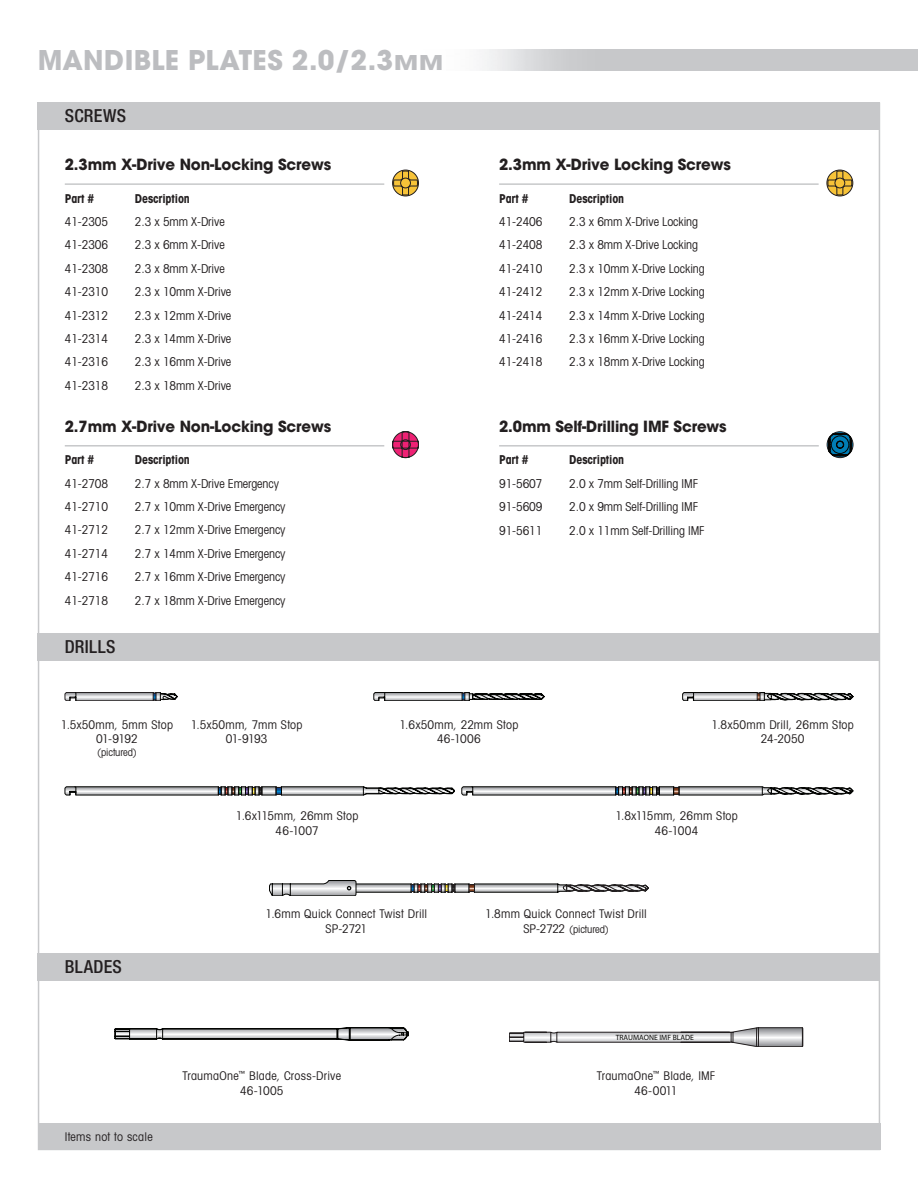
<style>
.page{position:relative;width:918px;height:1188px;background:#fff}
.page>*{position:absolute;margin:0;border:0;box-sizing:border-box;transform-origin:0 0}
.t1{font:700 27px "Avant Garde";letter-spacing:.01em;color:#bcbdc0}
.t2{font:500 condensed 18px "Helvetica Neue";letter-spacing:.02em;color:#231f20}
.t3{font:700 15.3px "Avant Garde";letter-spacing:-.01em;color:#231f20}
.t4{font:condensed 12.3px/23.4px "Avant Garde";letter-spacing:-.01em;color:#231f20;text-align:justify}
.t5{font:700 condensed 12.3px "Avant Garde";letter-spacing:-.01em;color:#231f20}
.t6{font:condensed 12px/14.4px "Avant Garde";letter-spacing:.02em;color:#231f20;text-align:center}
.t7{font:condensed 10.5px "Avant Garde";letter-spacing:-.01em;color:#231f20}
.t8{font:7.65px "Myriad Pro";color:#040503}
.s1{font-size:20.25px}
.s2{font-size:12px}
</style>
<div class="page">
<div style="left:38px;top:103px;width:842px;height:27px;background:#c7c8ca"></div>
<div style="left:38px;top:1123px;width:842px;height:27px;background:#c7c8ca"></div>
<hr style="left:65px;top:183px;width:319px;height:2px;background:#c7c8ca">
<div style="left:392px;top:170px;width:27px;height:26px;border:1px solid #231f20;border-radius:50%"></div>
<svg style="left:393px;top:169px;width:25px;height:28px"></svg>
<div style="left:401px;top:178px;width:9px;height:10px;background:#f7c338;border-radius:50%"></div>
<div style="left:400px;top:178px;width:11px;height:10px;border:1px solid #231f20;border-radius:50%"></div>
<hr style="left:65px;top:445px;width:319px;height:2px;background:#c7c8ca">
<svg style="left:392px;top:431px;width:27px;height:27px"></svg>
<hr style="left:499px;top:183px;width:320px;height:2px;background:#c7c8ca">
<svg style="left:827px;top:169px;width:26px;height:28px"></svg>
<div style="left:835px;top:178px;width:10px;height:10px;background:#f7c338;border-radius:50%"></div>
<div style="left:835px;top:178px;width:10px;height:10px;border:1px solid #231f20;border-radius:50%"></div>
<div style="left:827px;top:432px;width:26px;height:26px;border:1px solid #231f20;border-radius:50%"></div>
<svg style="left:828px;top:433px;width:24px;height:23px"></svg>
<hr style="left:499px;top:445px;width:320px;height:2px;background:#c7c8ca">
<div style="left:38px;top:633px;width:842px;height:28px;background:#c7c8ca"></div>
<svg style="left:509px;top:1028px;width:294px;height:19px"></svg>
<svg style="left:115px;top:1028px;width:294px;height:12px"></svg>
<svg style="left:374px;top:692px;width:170px;height:9px"></svg>
<svg style="left:269px;top:880px;width:380px;height:16px"></svg>
<svg style="left:462px;top:787px;width:391px;height:8px;background:#989898"></svg>
<svg style="left:65px;top:787px;width:390px;height:8px;background:#999a9b"></svg>
<svg style="left:682px;top:692px;width:171px;height:9px;background:#898a8a"></svg>
<svg style="left:65px;top:692px;width:112px;height:9px"></svg>
<div style="left:38px;top:954px;width:842px;height:27px;background:#c7c8ca"></div>
<h1 class="t1" style="left:38px;top:43px;width:407px">MANDIBLE PLATES 2.0/2.3<span class="s1">MM</span></h1>
<h2 class="t2" style="left:65px;top:105px;width:63px">SCREWS</h2>
<p class="t3" style="left:65px;top:154px;width:268px">2.3mm X-Drive Non-Locking Screws</p>
<p class="t5" style="left:65px;top:190px;width:31px">Part #</p>
<p class="t4" style="left:65px;top:210px;width:45px">41-2305<br>41-2306<br>41-2308<br>41-2310<br>41-2312<br>41-2314<br>41-2316<br>41-2318</p>
<p class="t5" style="left:135px;top:190px;width:56px">Description</p>
<p class="t4" style="left:135px;top:210px;width:98px;text-align:left">2.3 x 5mm X-Drive<br>2.3 x 6mm X-Drive<br>2.3 x 8mm X-Drive<br>2.3 x 10mm X-Drive<br>2.3 x 12mm X-Drive<br>2.3 x 14mm X-Drive<br>2.3 x 16mm X-Drive<br>2.3 x 18mm X-Drive</p>
<p class="t3" style="left:65px;top:416px;width:268px">2.7mm X-Drive Non-Locking Screws</p>
<p class="t5" style="left:65px;top:452px;width:31px">Part #</p>
<p class="t4" style="left:65px;top:471px;width:45px">41-2708<br>41-2710<br>41-2712<br>41-2714<br>41-2716<br>41-2718</p>
<h2 class="t2" style="left:65px;top:636px;width:52px">DRILLS</h2>
<p class="t5" style="left:135px;top:452px;width:56px">Description</p>
<p class="t4" style="left:135px;top:471px;width:152px;text-align:left">2.7 x 8mm X-Drive Emergency<br>2.7 x 10mm X-Drive Emergency<br>2.7 x 12mm X-Drive Emergency<br>2.7 x 14mm X-Drive Emergency<br>2.7 x 16mm X-Drive Emergency<br>2.7 x 18mm X-Drive Emergency</p>
<p class="t3" style="left:499px;top:154px;width:233px">2.3mm X-Drive Locking Screws</p>
<p class="t5" style="left:499px;top:190px;width:31px">Part #</p>
<p class="t4" style="left:499px;top:210px;width:45px">41-2406<br>41-2408<br>41-2410<br>41-2412<br>41-2414<br>41-2416<br>41-2418</p>
<p class="t5" style="left:569px;top:190px;width:56px">Description</p>
<p class="t4" style="left:569px;top:210px;width:137px;text-align:left">2.3 x 6mm X-Drive Locking<br>2.3 x 8mm X-Drive Locking<br>2.3 x 10mm X-Drive Locking<br>2.3 x 12mm X-Drive Locking<br>2.3 x 14mm X-Drive Locking<br>2.3 x 16mm X-Drive Locking<br>2.3 x 18mm X-Drive Locking</p>
<p class="t3" style="left:499px;top:416px;width:229px">2.0mm Self-Drilling IMF Screws</p>
<p class="t5" style="left:499px;top:452px;width:31px">Part #</p>
<p class="t4" style="left:499px;top:471px;width:45px">91-5607<br>91-5609<br>91-5611</p>
<p class="t5" style="left:569px;top:452px;width:56px">Description</p>
<p class="t4" style="left:569px;top:471px;width:137px;text-align:left">2.0 x 7mm Self-Drilling IMF<br>2.0 x 9mm Self-Drilling IMF<br>2.0 x 11mm Self-Drilling IMF</p>
<p class="t6" style="left:61px;top:717px;width:114px">1.5x50mm, 5mm Stop<br>01-9192</p>
<p class="t7" style="left:97px;top:746px;width:41px">(pictured)</p>
<p class="t6" style="left:191px;top:717px;width:113px">1.5x50mm, 7mm Stop<br>01-9193</p>
<p class="t6" style="left:712px;top:717px;width:144px">1.8x50mm Drill, 26mm Stop<br>24-2050</p>
<p class="t6" style="left:400px;top:717px;width:120px">1.6x50mm, 22mm Stop<br>46-1006</p>
<p class="t6" style="left:236px;top:808px;width:124px">1.6x115mm, 26mm Stop<br>46-1007</p>
<p class="t6" style="left:615px;top:808px;width:124px">1.8x115mm, 26mm Stop<br>46-1004</p>
<h2 class="t2" style="left:65px;top:956px;width:59px">BLADES</h2>
<p class="t6" style="left:65px;top:1130px;width:89px">Items not to scale</p>
<p class="t6" style="left:266px;top:906px;width:163px">1.6mm Quick Connect Twist Drill<br>SP-2721</p>
<p class="t6" style="left:485px;top:906px;width:163px">1.8mm Quick Connect Twist Drill</p>
<p class="t7" style="left:523px;top:922px;width:87px"><span class="s2">SP-2722</span> (pictured)</p>
<p class="t6" style="left:183px;top:1069px;width:160px">TraumaOne<sup>™</sup> Blade, Cross-Drive<br>46-1005</p>
<p class="t8" style="left:616px;top:1033px;width:80px">TRAUMAONE IMF BLADE</p>
<p class="t6" style="left:597px;top:1069px;width:120px">TraumaOne<sup>™</sup> Blade, IMF<br>46-0011</p>
</div>
